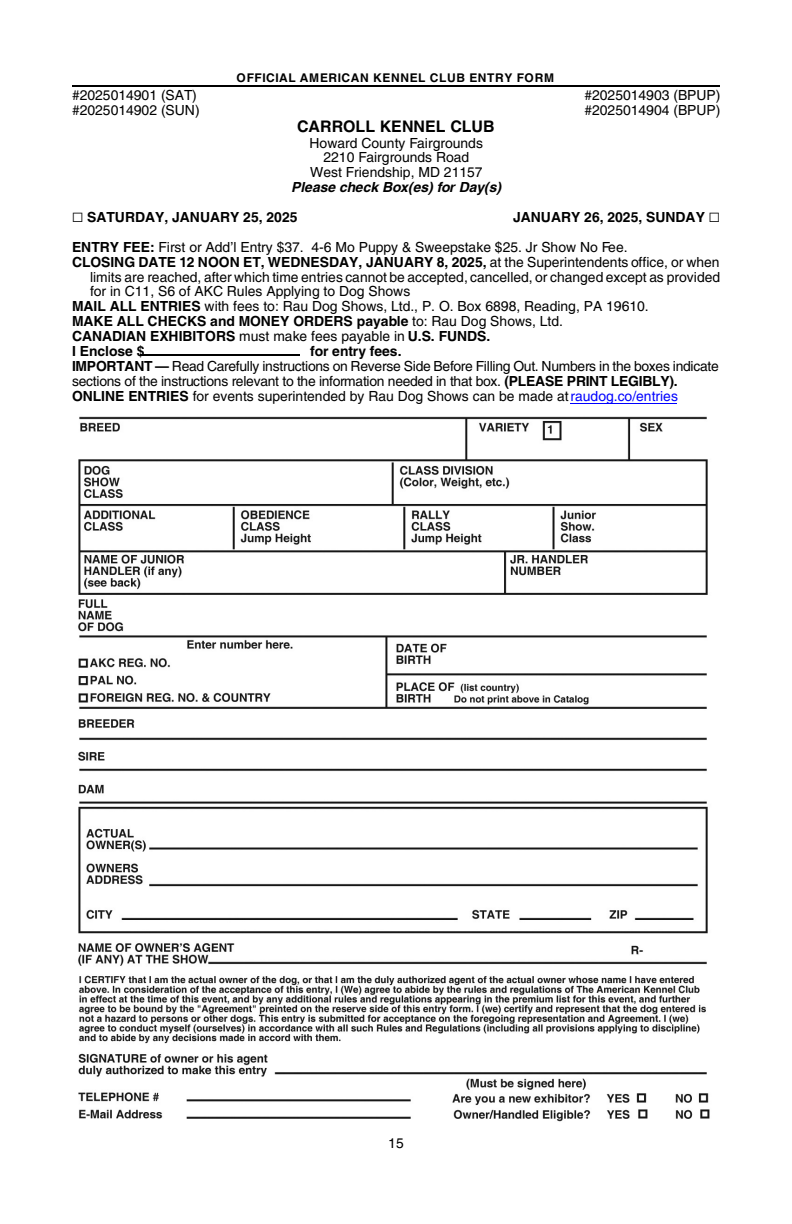
<style>
.page{position:relative;width:792px;height:1224px;background:#fff}
.page>*{position:absolute;margin:0;border:0;box-sizing:border-box;transform-origin:0 0}
.t1{font:700 16px "Helvetica";color:#000}
.t2{font:14px/14.8px "Helvetica";color:#000;text-align:center}
.t3{font:14px/14.8px "Helvetica";letter-spacing:-.02em;color:#000}
.t4{font:700 14px "Helvetica";color:#000}
.t5{font:italic 700 14px "Helvetica";color:#000}
.t6{font:700 12px "Helvetica";letter-spacing:.06em;color:#000}
.s1{font-weight:700}
.s2{font-weight:400}
.s3{color:#00f}
</style>
<div class="page">
<img style="left:78px;top:416px;width:632px;height:706px">
<hr style="left:570px;top:404px;width:107px;height:1px;background:#00f">
<hr style="left:72px;top:85px;width:648px;height:2px;background:#000">
<hr style="left:140px;top:354px;width:160px;height:2px;background:#000">
<p class="t6" style="left:237px;top:73px;width:319px">OFFICIAL AMERICAN KENNEL CLUB ENTRY FORM</p>
<p class="t2" style="left:72px;top:89px;width:126px">#2025014901 (SAT)</p>
<p class="t2" style="left:584px;top:89px;width:138px">#2025014903 (BPUP)</p>
<p class="t2" style="left:72px;top:104px;width:129px">#2025014902 (SUN)</p>
<p class="t2" style="left:584px;top:104px;width:138px">#2025014904 (BPUP)</p>
<p class="t1" style="left:297px;top:120px;width:199px">CARROLL KENNEL CLUB</p>
<p class="t2" style="left:310px;top:137px;width:175px">Howard County Fairgrounds<br>2210 Fairgrounds Road<br>West Friendship, MD 21157</p>
<p class="t5" style="left:291px;top:182px;width:212px">Please check Box(es) for Day(s)</p>
<p class="t4" style="left:87px;top:212px;width:212px">SATURDAY, JANUARY 25, 2025</p>
<p class="t2" style="left:72px;top:203px;width:634px;line-height:29.8px;text-align:left;text-indent:441px"><span class="s1">JANUARY 26, 2025, SUNDAY<br>ENTRY FEE:</span> First or Add’l Entry $37. 4-6 Mo Puppy &amp; Sweepstake $25. Jr Show No Fee.</p>
<p class="t4" style="left:72px;top:256px;width:649px">CLOSING DATE 12 NOON ET, WEDNESDAY, JANUARY 8, 2025, <span class="s2">at the Superintendents office, or when</span></p>
<p class="t2" style="left:90px;top:270px;width:632px">limits are reached, after which time entries cannot be accepted, cancelled, or changed except as provided</p>
<p class="t2" style="left:90px;top:285px;width:322px">for in C11, S6 of AKC Rules Applying to Dog Shows</p>
<p class="t2" style="left:72px;top:300px;width:578px"><span class="s1">MAIL ALL ENTRIES</span> with fees to: Rau Dog Shows, Ltd., P. O. Box 6898, Reading, PA 19610.</p>
<p class="t4" style="left:72px;top:316px;width:493px">MAKE ALL CHECKS and MONEY ORDERS payable <span class="s2">to: Rau Dog Shows, Ltd.</span></p>
<p class="t4" style="left:72px;top:331px;width:420px">CANADIAN EXHIBITORS <span class="s2">must make fees payable in</span> U.S. FUNDS.</p>
<p class="t4" style="left:72px;top:346px;width:74px">I Enclose $</p>
<p class="t3" style="left:72px;top:345px;width:648px;text-indent:238px"><span class="s1">for entry fees.<br>IMPORTANT —</span> Read Carefully instructions on Reverse Side Before Filling Out. Numbers in the boxes indicate sections of the instructions relevant to the information needed in that box. <span class="s1">(PLEASE PRINT LEGIBLY).<br>ONLINE ENTRIES</span> for events superintended by Rau Dog Shows can be made at <span class="s3">raudog.co/entries</span></p>
<p class="t2" style="left:388px;top:1137px;width:17px">15</p>
</div>
